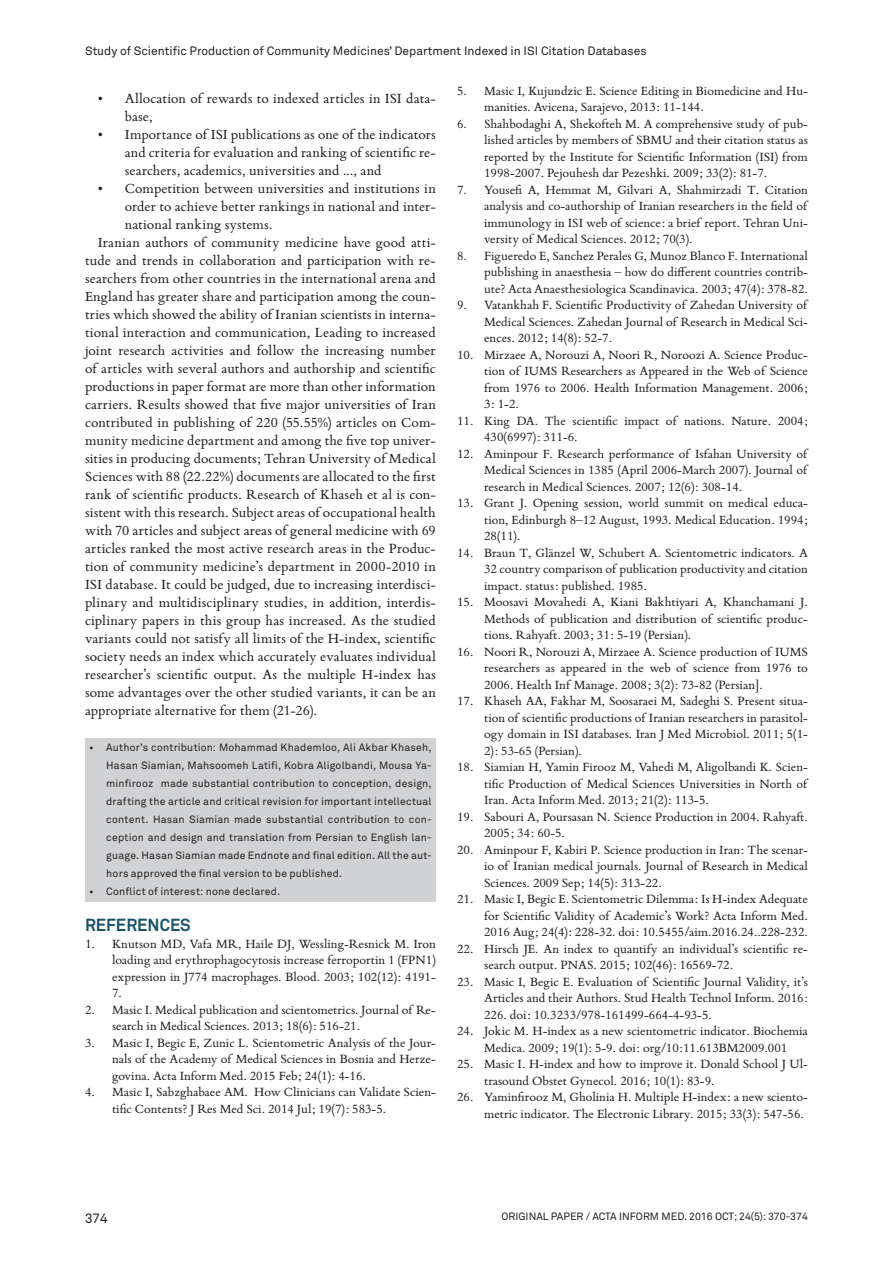
<style>
.page{position:relative;width:893px;height:1263px;background:#fff}
.page>*{position:absolute;margin:0;border:0;box-sizing:border-box;transform-origin:0 0}
.t1{font:700 17.4px "Akkurat Pro";color:#1b526b;scale:.95 1}
.t2{font:15px/18px "Bembo Book MT Pro";letter-spacing:.005em;color:#231f20}
.t3{font:13.5px/16.5px "Bembo Book MT Pro";color:#231f20;text-align:justify}
.t4{font:13.5px "Akkurat Pro";color:#231f20}
.t5{font:12px "Akkurat Pro";color:#231f20}
.t6{font:10.5px/18px "Akkurat Pro";letter-spacing:.015em;color:#231f20;text-align:justify}
</style>
<div class="page">
<div style="left:85px;top:739px;width:351px;height:145px;background:#d1d2d4"></div>
<div style="left:85px;top:883px;width:351px;height:19px;background:#d1d2d4"></div>
<p class="t5" style="left:85px;top:44px;width:563px">Study of Scientific Production of Community Medicines’ Department Indexed in ISI Citation Databases</p>
<p class="t2" style="left:125px;top:89px;width:313px;text-indent:-27px">• Allocation of rewards to indexed articles in ISI data&shy;base,</p>
<p class="t2" style="left:125px;top:125px;width:313px;text-align:justify;text-indent:-27px">• Importance of ISI publications as one of the indicators and criteria for evaluation and ranking of scientific re&shy;searchers, academics, universities and ..., and</p>
<p class="t2" style="left:98px;top:179px;width:340px">• Competition between universities and institutions in</p>
<p class="t2" style="left:125px;top:197px;width:313px">order to achieve better rankings in national and inter-</p>
<p class="t2" style="left:125px;top:215px;width:149px">national ranking systems.</p>
<p class="t2" style="left:98px;top:233px;width:340px">Iranian authors of community medicine have good atti-</p>
<p class="t2" style="left:85px;top:251px;width:352px">tude and trends in collaboration and participation with re-</p>
<p class="t2" style="left:85px;top:269px;width:352px">searchers from other countries in the international arena and</p>
<p class="t2" style="left:85px;top:287px;width:352px">England has greater share and participation among the coun-</p>
<p class="t2" style="left:85px;top:305px;width:352px">tries which showed the ability of Iranian scientists in interna-</p>
<p class="t2" style="left:85px;top:323px;width:352px">tional interaction and communication, Leading to increased</p>
<p class="t2" style="left:85px;top:341px;width:352px">joint research activities and follow the increasing number</p>
<p class="t2" style="left:85px;top:359px;width:352px">of articles with several authors and authorship and scientific</p>
<p class="t2" style="left:85px;top:377px;width:352px">productions in paper format are more than other information</p>
<p class="t2" style="left:85px;top:395px;width:352px">carriers. Results showed that five major universities of Iran</p>
<p class="t2" style="left:85px;top:413px;width:352px">contributed in publishing of 220 (55.55%) articles on Com-</p>
<p class="t2" style="left:85px;top:431px;width:352px">munity medicine department and among the five top univer-</p>
<p class="t2" style="left:85px;top:449px;width:352px">sities in producing documents; Tehran University of Medical</p>
<p class="t2" style="left:85px;top:467px;width:352px">Sciences with 88 (22.22%) documents are allocated to the first</p>
<p class="t2" style="left:85px;top:485px;width:352px">rank of scientific products. Research of Khaseh et al is con-</p>
<p class="t2" style="left:85px;top:503px;width:352px">sistent with this research. Subject areas of occupational health</p>
<p class="t2" style="left:85px;top:521px;width:352px">with 70 articles and subject areas of general medicine with 69</p>
<p class="t2" style="left:85px;top:539px;width:352px">articles ranked the most active research areas in the Produc-</p>
<p class="t2" style="left:85px;top:557px;width:352px">tion of community medicine’s department in 2000-2010 in</p>
<p class="t2" style="left:85px;top:575px;width:352px">ISI database. It could be judged, due to increasing interdisci-</p>
<p class="t2" style="left:85px;top:593px;width:352px">plinary and multidisciplinary studies, in addition, interdis-</p>
<p class="t2" style="left:85px;top:611px;width:352px">ciplinary papers in this group has increased. As the studied</p>
<p class="t2" style="left:85px;top:629px;width:352px">variants could not satisfy all limits of the H-index, scientific</p>
<p class="t2" style="left:85px;top:647px;width:352px">society needs an index which accurately evaluates individual</p>
<p class="t2" style="left:85px;top:665px;width:352px">researcher’s scientific output. As the multiple H-index has</p>
<p class="t2" style="left:85px;top:683px;width:352px">some advantages over the other studied variants, it can be an</p>
<p class="t2" style="left:85px;top:701px;width:234px">appropriate alternative for them (21-26).</p>
<p class="t6" style="left:106px;top:739px;width:327px;text-indent:-17px">• Author’s contribution: Mohammad Khademloo, Ali Akbar Khaseh, Hasan Siamian, Mahsoomeh Latifi, Kobra Aligolbandi, Mousa Ya&shy;minfirooz made substantial contribution to conception, design, drafting the article and critical revision for important intellectual content. Hasan Siamian made substantial contribution to con&shy;ception and design and translation from Persian to English lan&shy;guage. Hasan Siamian made Endnote and final edition. All the aut&shy;hors approved the final version to be published.</p>
<p class="t6" style="left:89px;top:883px;width:192px">• Conflict of interest: none declared.</p>
<p class="t1" style="left:85px;top:914px;width:113px">REFERENCES</p>
<p class="t3" style="left:112px;top:935px;width:325px;text-indent:-27px">1. Knutson MD, Vafa MR, Haile DJ, Wessling-Resnick M. Iron loading and erythrophagocytosis increase ferroportin 1 (FPN1) expression in J774 macrophages. Blood. 2003; 102(12): 4191- 7.</p>
<p class="t3" style="left:112px;top:1001px;width:325px;text-indent:-27px">2. Masic I. Medical publication and scientometrics. Journal of Re&shy;search in Medical Sciences. 2013; 18(6): 516-21.</p>
<p class="t3" style="left:112px;top:1034px;width:325px;text-indent:-27px">3. Masic I, Begic E, Zunic L. Scientometric Analysis of the Jour&shy;nals of the Academy of Medical Sciences in Bosnia and Herze&shy;govina. Acta Inform Med. 2015 Feb; 24(1): 4-16.</p>
<p class="t3" style="left:112px;top:1083px;width:325px;text-indent:-27px">4. Masic I, Sabzghabaee AM. How Clinicians can Validate Scien&shy;tific Contents? J Res Med Sci. 2014 Jul; 19(7): 583-5.</p>
<p class="t3" style="left:484px;top:82px;width:325px;text-indent:-27px">5. Masic I, Kujundzic E. Science Editing in Biomedicine and Hu&shy;manities. Avicena, Sarajevo, 2013: 11-144.</p>
<p class="t3" style="left:484px;top:115px;width:325px;text-indent:-27px">6. Shahbodaghi A, Shekofteh M. A comprehensive study of pub&shy;lished articles by members of SBMU and their citation status as reported by the Institute for Scientific Information (ISI) from 1998-2007. Pejouhesh dar Pezeshki. 2009; 33(2): 81-7.</p>
<p class="t3" style="left:484px;top:181px;width:325px;text-indent:-27px">7. Yousefi A, Hemmat M, Gilvari A, Shahmirzadi T. Citation analysis and co-authorship of Iranian researchers in the field of immunology in ISI web of science: a brief report. Tehran Uni&shy;versity of Medical Sciences. 2012; 70(3).</p>
<p class="t3" style="left:484px;top:247px;width:325px;text-indent:-27px">8. Figueredo E, Sanchez Perales G, Munoz Blanco F. International publishing in anaesthesia – how do different countries contrib&shy;ute? Acta Anaesthesiologica Scandinavica. 2003; 47(4): 378-82.</p>
<p class="t3" style="left:484px;top:296px;width:325px;text-indent:-27px">9. Vatankhah F. Scientific Productivity of Zahedan University of Medical Sciences. Zahedan Journal of Research in Medical Sci&shy;ences. 2012; 14(8): 52-7.</p>
<p class="t3" style="left:484px;top:346px;width:325px;text-indent:-27px">10. Mirzaee A, Norouzi A, Noori R, Noroozi A. Science Produc&shy;tion of IUMS Researchers as Appeared in the Web of Science from 1976 to 2006. Health Information Management. 2006; 3: 1-2.</p>
<p class="t3" style="left:484px;top:412px;width:325px;text-indent:-27px">11. King DA. The scientific impact of nations. Nature. 2004;<br>430(6997): 311-6.</p>
<p class="t3" style="left:484px;top:445px;width:325px;text-indent:-27px">12. Aminpour F. Research performance of Isfahan University of Medical Sciences in 1385 (April 2006-March 2007). Journal of research in Medical Sciences. 2007; 12(6): 308-14.</p>
<p class="t3" style="left:484px;top:494px;width:325px;text-indent:-27px">13. Grant J. Opening session, world summit on medical educa&shy;tion, Edinburgh 8–12 August, 1993. Medical Education. 1994; 28(11).</p>
<p class="t3" style="left:484px;top:544px;width:325px;text-indent:-27px">14. Braun T, Glänzel W, Schubert A. Scientometric indicators. A 32 country comparison of publication productivity and citation impact. status: published. 1985.</p>
<p class="t3" style="left:484px;top:593px;width:325px;text-indent:-27px">15. Moosavi Movahedi A, Kiani Bakhtiyari A, Khanchamani J.<br>Methods of publication and distribution of scientific produc&shy;tions. Rahyaft. 2003; 31: 5-19 (Persian).</p>
<p class="t3" style="left:484px;top:642px;width:325px;text-indent:-27px">16. Noori R, Norouzi A, Mirzaee A. Science production of IUMS researchers as appeared in the web of science from 1976 to 2006. Health Inf Manage. 2008; 3(2): 73-82 (Persian].</p>
<p class="t3" style="left:484px;top:692px;width:325px;text-indent:-27px">17. Khaseh AA, Fakhar M, Soosaraei M, Sadeghi S. Present situa&shy;tion of scientific productions of Iranian researchers in parasitol&shy;ogy domain in ISI databases. Iran J Med Microbiol. 2011; 5(1- 2): 53-65 (Persian).</p>
<p class="t3" style="left:484px;top:758px;width:325px;text-indent:-27px">18. Siamian H, Yamin Firooz M, Vahedi M, Aligolbandi K. Scien&shy;tific Production of Medical Sciences Universities in North of Iran. Acta Inform Med. 2013; 21(2): 113-5.</p>
<p class="t3" style="left:484px;top:807px;width:325px;text-indent:-27px">19. Sabouri A, Poursasan N. Science Production in 2004. Rahyaft.<br>2005; 34: 60-5.</p>
<p class="t3" style="left:484px;top:840px;width:325px;text-indent:-27px">20. Aminpour F, Kabiri P. Science production in Iran: The scenar&shy;io of Iranian medical journals. Journal of Research in Medical Sciences. 2009 Sep; 14(5): 313-22.</p>
<p class="t3" style="left:484px;top:890px;width:325px;text-indent:-27px">21. Masic I, Begic E. Scientometric Dilemma: Is H-index Adequate for Scientific Validity of Academic’s Work? Acta Inform Med.<br>2016 Aug; 24(4): 228-32. doi: 10.5455/aim.2016.24..228-232.</p>
<p class="t3" style="left:484px;top:939px;width:325px;text-indent:-27px">22. Hirsch JE. An index to quantify an individual’s scientific re&shy;search output. PNAS. 2015; 102(46): 16569-72.</p>
<p class="t3" style="left:484px;top:972px;width:325px;text-indent:-27px">23. Masic I, Begic E. Evaluation of Scientific Journal Validity, it’s Articles and their Authors. Stud Health Technol Inform. 2016:<br>226. doi: 10.3233/978-161499-664-4-93-5.</p>
<p class="t3" style="left:457px;top:1022px;width:352px;text-align:center">24. Jokic M. H-index as a new scientometric indicator. Biochemia<br>Medica. 2009; 19(1): 5-9. doi: org/10:11.613BM2009.001</p>
<p class="t3" style="left:484px;top:1055px;width:325px;text-indent:-27px">25. Masic I. H-index and how to improve it. Donald School J Ul&shy;trasound Obstet Gynecol. 2016; 10(1): 83-9.</p>
<p class="t3" style="left:457px;top:1088px;width:352px;text-align:right">26. Yaminfirooz M, Gholinia H. Multiple H-index: a new sciento&shy;metric indicator. The Electronic Library. 2015; 33(3): 547-56.</p>
<p class="t4" style="left:85px;top:1210px;width:24px">374</p>
<p class="t6" style="left:501px;top:1208px;width:308px">ORIGINAL PAPER / ACTA INFORM MED. 2016 OCT; 24(5): 370-374</p>
</div>
